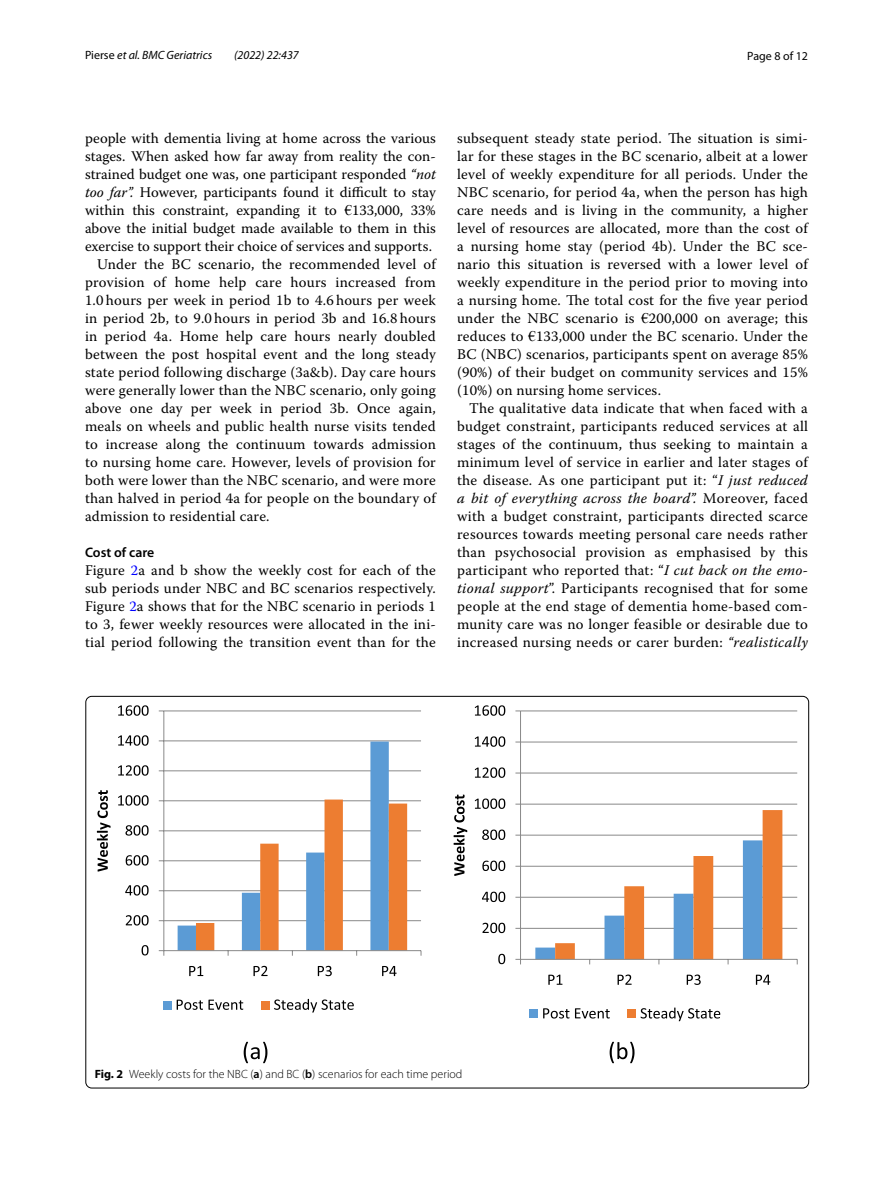
<style>
.page{position:relative;width:893px;height:1187px;background:#fff}
.page>*{position:absolute;margin:0;border:0;box-sizing:border-box;transform-origin:0 0}
.t1{font:14.7px/18px "Warnock Pro";letter-spacing:.015em;color:#000;text-align:justify}
.t2{font:600 13.8px "Myriad Pro";color:#000}
.t3{font:300 12px "Myriad Pro";color:#000}
.t4{font:italic 12px "Myriad Pro";color:#000}
.t5{font:12px "Myriad Pro";color:#000}
.s1{font-style:normal}
.s2{font-style:italic}
.s3{font-family:"Times New Roman"}
.s4{color:#00f}
.s5{font-weight:700}
.s6{font-weight:600}
</style>
<div class="page">
<svg style="left:244px;top:1041px;width:23px;height:22px"></svg>
<svg style="left:610px;top:1041px;width:24px;height:22px"></svg>
<hr style="left:164px;top:920px;width:257px;height:1px;background:#898989">
<hr style="left:164px;top:890px;width:257px;height:1px;background:#898989">
<hr style="left:164px;top:860px;width:257px;height:1px;background:#898989">
<hr style="left:164px;top:830px;width:257px;height:1px;background:#898989">
<hr style="left:164px;top:800px;width:257px;height:1px;background:#898989">
<hr style="left:164px;top:770px;width:257px;height:1px;background:#898989">
<hr style="left:164px;top:740px;width:257px;height:1px;background:#898989">
<hr style="left:164px;top:710px;width:257px;height:1px;background:#898989">
<svg style="left:178px;top:741px;width:211px;height:209px"></svg>
<hr style="left:163px;top:711px;width:1px;height:239px;background:#898989">
<hr style="left:164px;top:950px;width:257px;height:1px;background:#898989">
<svg style="left:159px;top:950px;width:5px;height:5px"></svg>
<svg style="left:196px;top:799px;width:211px;height:156px"></svg>
<svg style="left:142px;top:945px;width:7px;height:10px"></svg>
<svg style="left:126px;top:915px;width:23px;height:10px"></svg>
<svg style="left:125px;top:885px;width:24px;height:10px"></svg>
<svg style="left:126px;top:855px;width:23px;height:10px"></svg>
<svg style="left:125px;top:825px;width:24px;height:10px"></svg>
<svg style="left:118px;top:795px;width:31px;height:10px"></svg>
<svg style="left:118px;top:765px;width:31px;height:10px"></svg>
<svg style="left:118px;top:735px;width:31px;height:10px"></svg>
<svg style="left:118px;top:705px;width:31px;height:10px"></svg>
<svg style="left:189px;top:965px;width:14px;height:11px"></svg>
<svg style="left:253px;top:965px;width:15px;height:11px"></svg>
<svg style="left:318px;top:965px;width:14px;height:11px"></svg>
<svg style="left:382px;top:965px;width:15px;height:11px"></svg>
<svg style="left:97px;top:790px;width:14px;height:81px"></svg>
<div style="left:163px;top:1000px;width:8px;height:9px;background:#5b9bd5"></div>
<svg style="left:177px;top:999px;width:66px;height:10px"></svg>
<div style="left:261px;top:1000px;width:9px;height:9px;background:#ed7d31"></div>
<svg style="left:274px;top:998px;width:80px;height:14px"></svg>
<hr style="left:520px;top:927px;width:277px;height:1px;background:#898989">
<hr style="left:520px;top:896px;width:277px;height:1px;background:#898989">
<hr style="left:520px;top:865px;width:277px;height:1px;background:#898989">
<hr style="left:520px;top:834px;width:277px;height:1px;background:#898989">
<hr style="left:520px;top:803px;width:277px;height:1px;background:#898989">
<hr style="left:520px;top:772px;width:277px;height:1px;background:#898989">
<hr style="left:520px;top:741px;width:277px;height:1px;background:#898989">
<hr style="left:520px;top:710px;width:277px;height:1px;background:#898989">
<hr style="left:520px;top:711px;width:1px;height:248px;background:#898989">
<hr style="left:520px;top:958px;width:277px;height:1px;background:#898989">
<svg style="left:515px;top:958px;width:6px;height:6px"></svg>
<svg style="left:535px;top:810px;width:247px;height:154px"></svg>
<svg style="left:498px;top:953px;width:7px;height:11px"></svg>
<svg style="left:482px;top:922px;width:23px;height:11px"></svg>
<svg style="left:482px;top:891px;width:23px;height:11px"></svg>
<svg style="left:482px;top:860px;width:23px;height:11px"></svg>
<svg style="left:482px;top:829px;width:23px;height:10px"></svg>
<svg style="left:475px;top:798px;width:30px;height:10px"></svg>
<svg style="left:475px;top:767px;width:30px;height:10px"></svg>
<svg style="left:475px;top:736px;width:30px;height:10px"></svg>
<svg style="left:475px;top:705px;width:30px;height:10px"></svg>
<svg style="left:548px;top:974px;width:14px;height:10px"></svg>
<svg style="left:617px;top:974px;width:15px;height:10px"></svg>
<svg style="left:687px;top:974px;width:14px;height:10px"></svg>
<svg style="left:756px;top:974px;width:14px;height:10px"></svg>
<svg style="left:454px;top:794px;width:13px;height:82px"></svg>
<div style="left:529px;top:1009px;width:9px;height:9px;background:#5b9bd5"></div>
<svg style="left:543px;top:1008px;width:67px;height:10px"></svg>
<div style="left:627px;top:1009px;width:9px;height:9px;background:#ed7d31"></div>
<svg style="left:641px;top:1007px;width:79px;height:14px"></svg>
<p class="t4" style="left:85px;top:48px;width:129px"><span class="s1">Pierse</span> et al. BMC Geriatrics</p>
<p class="t4" style="left:234px;top:48px;width:66px">(2022) 22:437</p>
<p class="t5" style="left:747px;top:48px;width:62px">Page 8 of 12</p>
<p class="t1" style="left:85px;top:128px;width:352px">people with dementia living at home across the various</p>
<p class="t1" style="left:85px;top:146px;width:352px">stages. When asked how far away from reality the con-</p>
<p class="t1" style="left:85px;top:164px;width:352px">strained budget one was, one participant responded <span class="s2">“not</span></p>
<p class="t1" style="left:85px;top:182px;width:352px"><span class="s2">too far”.</span> However, participants found it difficult to stay</p>
<p class="t1" style="left:85px;top:200px;width:352px">within this constraint, expanding it to <span class="s3">€</span>133,000, 33%</p>
<p class="t1" style="left:85px;top:218px;width:352px">above the initial budget made available to them in this</p>
<p class="t1" style="left:85px;top:236px;width:349px">exercise to support their choice of services and supports.</p>
<p class="t1" style="left:97px;top:254px;width:340px">Under the BC scenario, the recommended level of</p>
<p class="t1" style="left:85px;top:272px;width:352px">provision of home help care hours increased from</p>
<p class="t1" style="left:85px;top:290px;width:352px">1.0 hours per week in period 1b to 4.6 hours per week</p>
<p class="t1" style="left:85px;top:308px;width:352px">in period 2b, to 9.0 hours in period 3b and 16.8 hours</p>
<p class="t1" style="left:85px;top:326px;width:352px">in period 4a. Home help care hours nearly doubled</p>
<p class="t1" style="left:85px;top:344px;width:352px">between the post hospital event and the long steady</p>
<p class="t1" style="left:85px;top:362px;width:352px">state period following discharge (3a&amp;b). Day care hours</p>
<p class="t1" style="left:85px;top:380px;width:352px">were generally lower than the NBC scenario, only going</p>
<p class="t1" style="left:85px;top:398px;width:352px">above one day per week in period 3b. Once again,</p>
<p class="t1" style="left:85px;top:416px;width:352px">meals on wheels and public health nurse visits tended</p>
<p class="t1" style="left:85px;top:434px;width:352px">to increase along the continuum towards admission</p>
<p class="t1" style="left:85px;top:452px;width:352px">to nursing home care. However, levels of provision for</p>
<p class="t1" style="left:85px;top:470px;width:352px">both were lower than the NBC scenario, and were more</p>
<p class="t1" style="left:85px;top:488px;width:352px">than halved in period 4a for people on the boundary of</p>
<p class="t1" style="left:85px;top:506px;width:186px">admission to residential care.</p>
<p class="t2" style="left:85px;top:543px;width:71px">Cost of care</p>
<p class="t1" style="left:85px;top:560px;width:352px">Figure <span class="s4">2</span>a and b show the weekly cost for each of the sub periods under NBC and BC scenarios respectively.<br>Figure <span class="s4">2</span>a shows that for the NBC scenario in periods 1 to 3, fewer weekly resources were allocated in the ini&shy;tial period following the transition event than for the</p>
<p class="t1" style="left:457px;top:128px;width:352px">subsequent steady state period. The situation is simi&shy;lar for these stages in the BC scenario, albeit at a lower level of weekly expenditure for all periods. Under the NBC scenario, for period 4a, when the person has high care needs and is living in the community, a higher level of resources are allocated, more than the cost of a nursing home stay (period 4b). Under the BC sce&shy;nario this situation is reversed with a lower level of weekly expenditure in the period prior to moving into a nursing home. The total cost for the five year period under the NBC scenario is <span class="s3">€</span>200,000 on average; this reduces to <span class="s3">€</span>133,000 under the BC scenario. Under the BC (NBC) scenarios, participants spent on average 85% (90%) of their budget on community services and 15% (10%) on nursing home services.</p>
<p class="t1" style="left:457px;top:398px;width:352px;text-indent:12px">The qualitative data indicate that when faced with a budget constraint, participants reduced services at all stages of the continuum, thus seeking to maintain a minimum level of service in earlier and later stages of the disease. As one participant put it: “<span class="s2">I just reduced a bit of everything across the board”.</span> Moreover, faced with a budget constraint, participants directed scarce resources towards meeting personal care needs rather than psychosocial provision as emphasised by this participant who reported that: “<span class="s2">I cut back on the emo&shy;tional support</span>”. Participants recognised that for some people at the end stage of dementia home-based com&shy;munity care was no longer feasible or desirable due to increased nursing needs or carer burden: <span class="s2">“realistically</span></p>
<p class="t3" style="left:95px;top:1067px;width:369px"><span class="s5">Fig. 2</span> Weekly costs for the NBC (<span class="s6">a</span>) and BC (<span class="s6">b</span>) scenarios for each time period</p>
</div>
